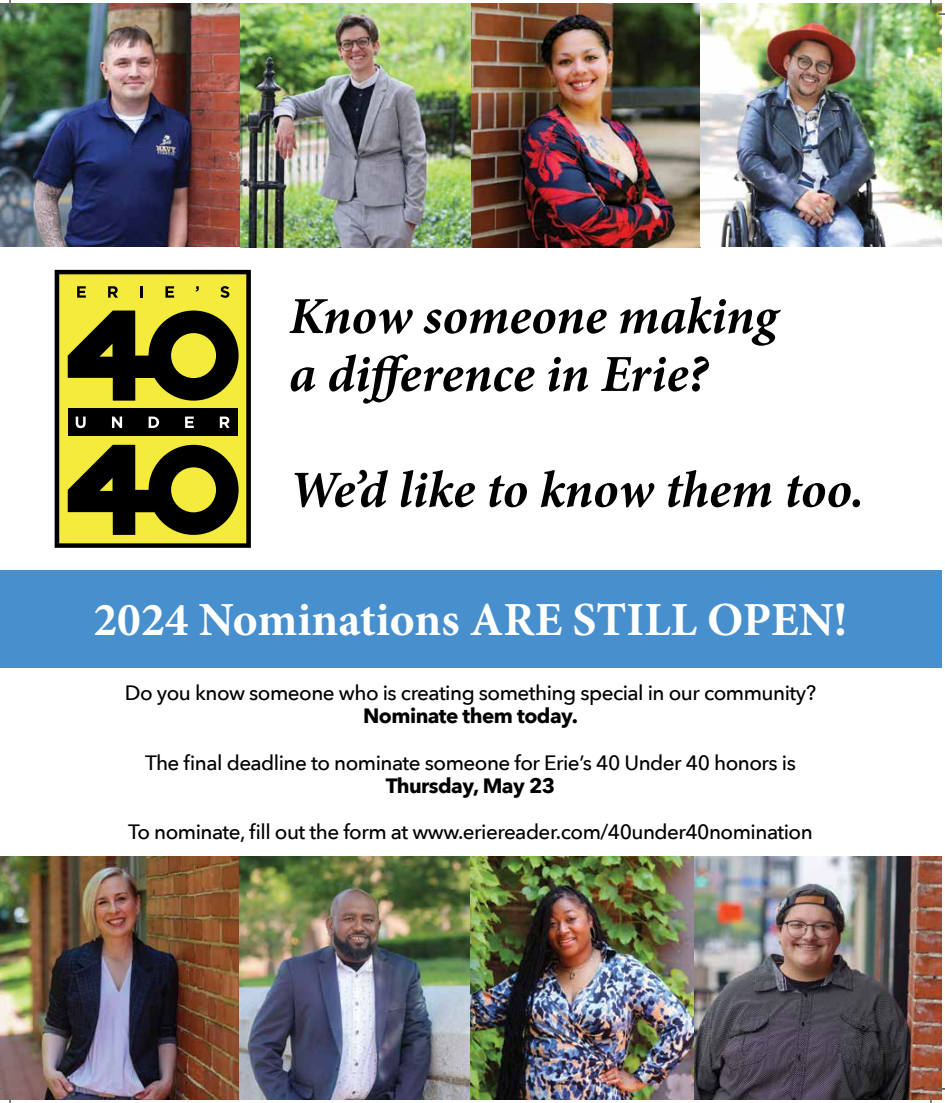
<style>
.page{position:relative;width:945px;height:1103px;background:#fff}
.page>*{position:absolute;margin:0;border:0;box-sizing:border-box;transform-origin:0 0}
.t1{font:italic 700 52.12px/57.9px "Minion Pro";letter-spacing:-.005em;color:#000}
.t2{font:700 47.5px "Minion Pro";color:#fff}
.t3{font:500 20.75px "Avenir Next";letter-spacing:-.025em;color:#000}
.t4{font:700 20.75px "Avenir Next";letter-spacing:-.025em;color:#000}
</style>
<div class="page">
<svg style="left:55px;top:270px;width:196px;height:278px;background:#79751f"></svg>
<div style="left:0;top:570px;width:942px;height:97px;background:#478fcd"></div>
<img style="left:0;top:3px;width:942px;height:244px">
<img style="left:0;top:856px;width:694px;height:243px">
<img style="left:694px;top:856px;width:248px;height:243px">
<svg style="left:938px;top:13px;width:7px;height:2px"></svg>
<svg style="left:9px;top:0;width:2px;height:7px"></svg>
<svg style="left:9px;top:1096px;width:2px;height:6px"></svg>
<svg style="left:930px;top:0;width:2px;height:7px"></svg>
<svg style="left:930px;top:1096px;width:2px;height:6px"></svg>
<h1 class="t1" style="left:289px;top:286px;width:490px">Know someone making a difference in Erie?</h1>
<h1 class="t1" style="left:289px;top:460px;width:577px">We’d like to know them too.</h1>
<h2 class="t2" style="left:93px;top:586px;width:756px">2024 Nominations ARE STILL OPEN!</h2>
<p class="t3" style="left:125px;top:675px;width:693px">Do you know someone who is creating something special in our community?</p>
<p class="t4" style="left:363px;top:698px;width:216px">Nominate them today.</p>
<p class="t3" style="left:145px;top:744px;width:652px">The final deadline to nominate someone for Erie’s 40 Under 40 honors is</p>
<p class="t4" style="left:386px;top:767px;width:171px">Thursday, May 23</p>
<p class="t3" style="left:128px;top:814px;width:686px">To nominate, fill out the form at www.eriereader.com/40under40nomination</p>
</div>
